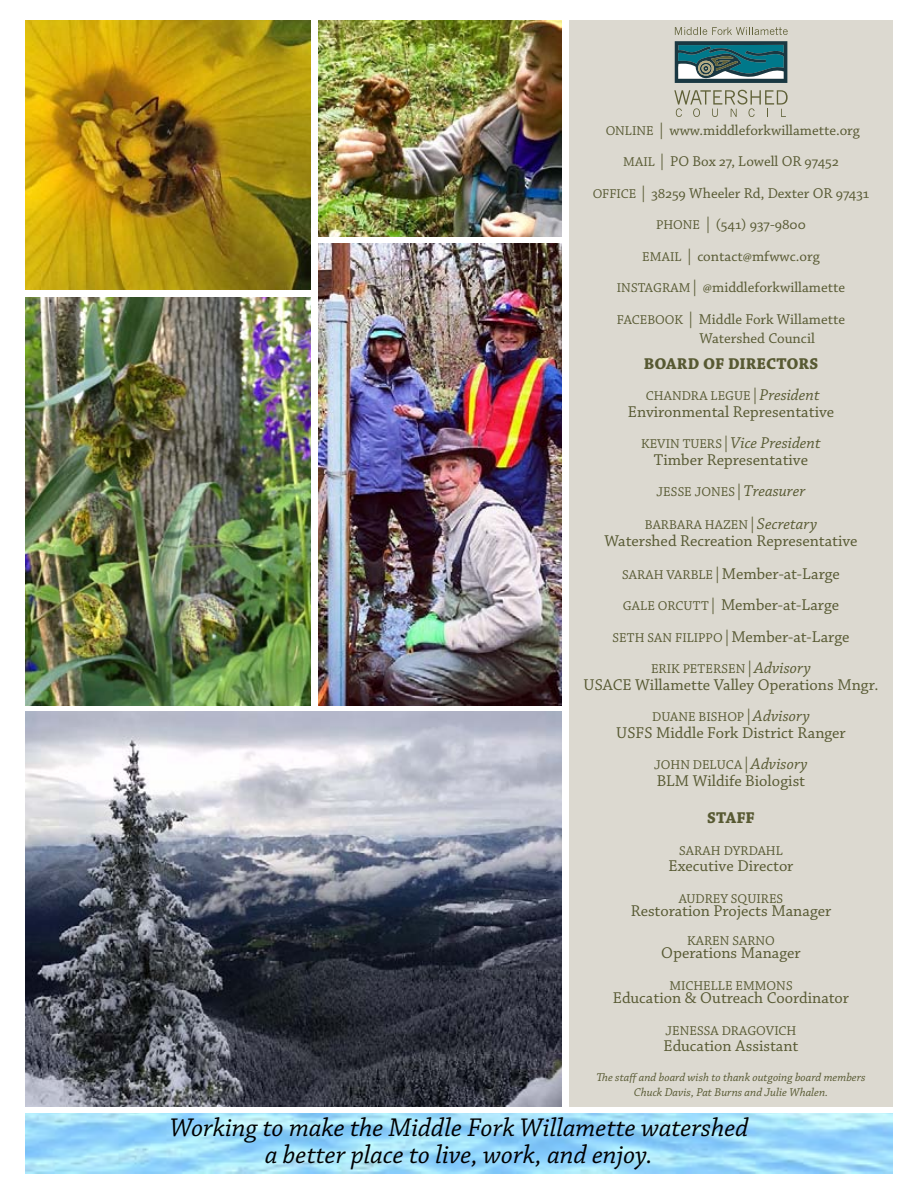
<style>
.page{position:relative;width:918px;height:1188px;background:#fff}
.page>*{position:absolute;margin:0;border:0;box-sizing:border-box;transform-origin:0 0}
.t1{font:italic 27px/27px "Chaparral Pro";color:#000;text-align:center}
.t2{font:16.5px/16.5px "Chaparral Pro";color:#575932}
.t3{font:700 16.5px "Chaparral Pro";color:#575932}
.t4{font:italic 16.5px "Chaparral Pro";color:#575932}
.t5{font:15px/31.5px "Chaparral Pro";color:#575932;text-align:center}
.t6{font:13.5px "Chaparral Pro";letter-spacing:.005em;color:#575932}
.t7{font:italic 12px/15px "Chaparral Pro";color:#575932;text-align:center}
.s1{font-size:13.5px}
.s2{font-size:16.5px}
.s3{font-style:italic}
.s4{font-style:normal;font-size:13.5px}
.s5{font-style:normal}
.s6{font-style:italic;font-size:16.5px}
</style>
<div class="page">
<img style="left:25px;top:297px;width:286px;height:408px">
<img style="left:318px;top:243px;width:244px;height:462px">
<div style="left:569px;top:21px;width:324px;height:1086px;background:#dcd9d0"></div>
<svg style="left:675px;top:41px;width:112px;height:42px;background:#3c7078"></svg>
<svg style="left:675px;top:27px;width:113px;height:8px"></svg>
<svg style="left:674px;top:90px;width:114px;height:27px"></svg>
<img style="left:318px;top:21px;width:244px;height:216px">
<img style="left:25px;top:21px;width:286px;height:269px">
<img style="left:25px;top:711px;width:537px;height:396px">
<p class="t5" style="left:593px;top:115px;width:278px"><span class="s1">Online</span> <span class="s2">|</span> www.middleforkwillamette.org <span class="s1">mail</span> <span class="s2">|</span> PO Box 27, Lowell OR 97452<br><span class="s1">OFFICE</span> <span class="s2">|</span> 38259 Wheeler Rd, Dexter OR 97431 <span class="s1">phone</span> <span class="s2">|</span> (541) 937-9800<br><span class="s1">email</span> <span class="s2">|</span> contact@mfwwc.org<br><span class="s1">IN STAGRAM</span><span class="s2">|</span> @middleforkwillamette<br><span class="s1">Fac ebook</span> <span class="s2">|</span> Middle Fork Willamette</p>
<p class="t5" style="left:699px;top:323px;width:117px">Watershed Council</p>
<p class="t3" style="left:644px;top:354px;width:12px">BOARD</p>
<p class="t3" style="left:703px;top:354px;width:75px">OFDIRECTORS</p>
<p class="t6" style="left:646px;top:388px;width:46px">Chandra</p>
<p class="t2" style="left:628px;top:387px;width:208px;text-indent:83px"><span class="s1">Legue</span>|<span class="s3">President<br></span>Environmental Representative</p>
<p class="t2" style="left:641px;top:435px;width:181px;text-align:center"><span class="s1">Kevin tuers</span> |<span class="s3">Vice President<br></span>Timber Representative</p>
<p class="t6" style="left:657px;top:484px;width:55px">JESSE JONE</p>
<p class="t4" style="left:728px;top:482px;width:79px"><span class="s4">S</span><span class="s5">|</span>Treasurer</p>
<p class="t6" style="left:645px;top:517px;width:18px">Barbara</p>
<p class="t2" style="left:604px;top:516px;width:255px;text-indent:101px"><span class="s1">hazen</span>|<span class="s3">Secretary<br></span>Watershed Recreation Representative</p>
<p class="t2" style="left:622px;top:558px;width:219px;line-height:31.5px"><span class="s1">SARAH VARBLE</span> |Member-at-Large<br><span class="s1">GALE ORCUTT</span> | Member-at-Large</p>
<p class="t6" style="left:612px;top:630px;width:16px">SETH</p>
<p class="t6" style="left:648px;top:630px;width:43px">SAN FILIPPO</p>
<p class="t2" style="left:723px;top:629px;width:128px">|Member-at-Large</p>
<p class="t6" style="left:651px;top:661px;width:161px">erik petersen<span class="s2">|</span><span class="s6">Advisory</span></p>
<p class="t2" style="left:584px;top:677px;width:296px">USACE Willamette Valley Operations Mngr.</p>
<p class="t6" style="left:652px;top:709px;width:159px">duane bishop<span class="s2">|</span><span class="s6">Advisory</span></p>
<p class="t2" style="left:616px;top:725px;width:231px">USFS Middle Fork District Ranger</p>
<p class="t6" style="left:654px;top:757px;width:155px">John deluca <span class="s2">|</span><span class="s6">Advisory</span></p>
<p class="t2" style="left:657px;top:773px;width:150px">BLM Wildife Biologist</p>
<p class="t3" style="left:707px;top:808px;width:11px">STAFF</p>
<p class="t6" style="left:679px;top:843px;width:96px">SARAH DYRDAHL</p>
<p class="t2" style="left:668px;top:858px;width:127px">Executive Director</p>
<p class="t6" style="left:679px;top:891px;width:106px">AUDREY SQUIRES</p>
<p class="t2" style="left:631px;top:903px;width:202px">Restoration Projects Manager</p>
<p class="t6" style="left:687px;top:933px;width:79px">KAREN SARNO</p>
<p class="t2" style="left:661px;top:945px;width:141px">Operations Manager</p>
<p class="t6" style="left:669px;top:978px;width:33px">MICHELLE</p>
<p class="t6" style="left:736px;top:978px;width:11px">EMMON</p>
<p class="t6" style="left:786px;top:978px;width:8px">S</p>
<p class="t2" style="left:613px;top:990px;width:238px">Education &amp; Outreach Coordinator</p>
<p class="t6" style="left:666px;top:1023px;width:16px">JENE</p>
<p class="t6" style="left:697px;top:1023px;width:100px">SSA DRAGOVICH</p>
<p class="t2" style="left:663px;top:1038px;width:137px">Education Assistant</p>
<p class="t7" style="left:596px;top:1070px;width:271px">The staff and board wish to thank outgoing board members<br>Chuck Davis, Pat Burns and Julie Whalen.</p>
<h1 class="t1" style="left:170px;top:1115px;width:580px">Working to make the Middle Fork Willamette watershed a better place to live, work, and enjoy.</h1>
</div>
